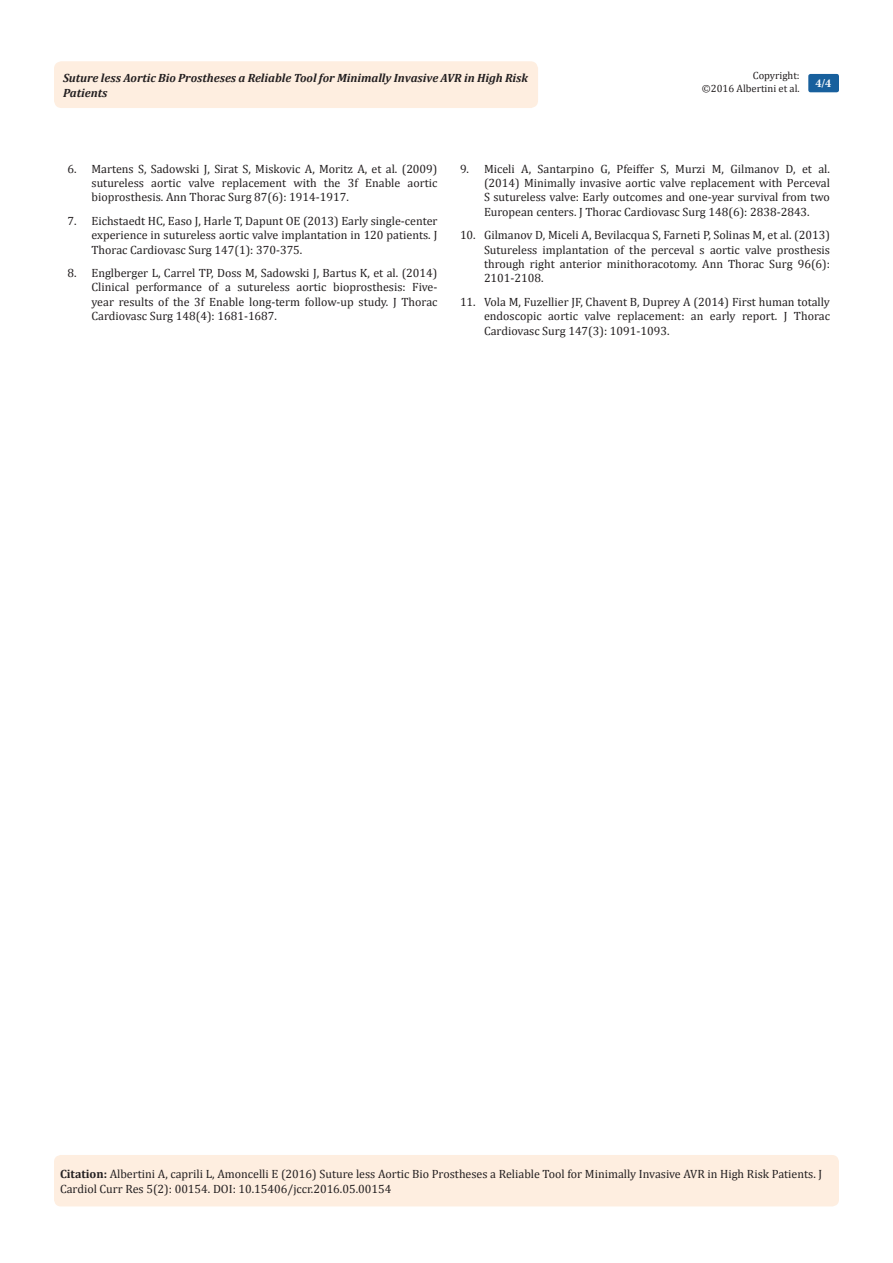
<style>
.page{position:relative;width:893px;height:1263px;background:#fff}
.page>*{position:absolute;margin:0;border:0;box-sizing:border-box;transform-origin:0 0}
.Citation{font:12px/14.4px "Cambria";color:#231f20;text-align:justify}
.t1{font:italic 700 12px/14.4px "Cambria";color:#231f20}
.t2{font:700 12px "Minion Pro";color:#fff}
.t3{font:10.5px "Cambria";color:#231f20}
.s1{font-weight:700}
</style>
<div class="page">
<div style="left:54px;top:61px;width:484px;height:47px;background:#feeee0;border-radius:8px"></div>
<div style="left:808px;top:74px;width:31px;height:18px;background:#18609d;border-radius:2px"></div>
<div style="left:54px;top:1155px;width:785px;height:51px;background:#feeee0;border-radius:7px"></div>
<p class="t3" style="left:753px;top:69px;width:48px">Copyright:</p>
<p class="t3" style="left:702px;top:82px;width:99px">©2016 Albertini et al.</p>
<p class="t1" style="left:63px;top:70px;width:466px">Suture less Aortic Bio Prostheses a Reliable Tool for Minimally Invasive AVR in High Risk<br>Patients</p>
<p class="t2" style="left:815px;top:75px;width:17px">4/4</p>
<p class="Citation" style="left:92px;top:161px;width:347px;text-indent:-24px">6. Martens S, Sadowski J, Sirat S, Miskovic A, Moritz A, et al. (2009) sutureless aortic valve replacement with the 3f Enable aortic bioprosthesis. Ann Thorac Surg 87(6): 1914-1917.</p>
<p class="Citation" style="left:92px;top:213px;width:347px;text-indent:-24px">7. Eichstaedt HC, Easo J, Harle T, Dapunt OE (2013) Early single-center experience in sutureless aortic valve implantation in 120 patients. J Thorac Cardiovasc Surg 147(1): 370-375.</p>
<p class="Citation" style="left:92px;top:266px;width:347px;text-indent:-24px">8. Englberger L, Carrel TP, Doss M, Sadowski J, Bartus K, et al. (2014)<br>Clinical performance of a sutureless aortic bioprosthesis: Five&shy;year results of the 3f Enable long-term follow-up study. J Thorac Cardiovasc Surg 148(4): 1681-1687.</p>
<p class="Citation" style="left:484px;top:161px;width:347px;text-indent:-24px">9. Miceli A, Santarpino G, Pfeiffer S, Murzi M, Gilmanov D, et al. (2014) Minimally invasive aortic valve replacement with Perceval S sutureless valve: Early outcomes and one-year survival from two European centers. J Thorac Cardiovasc Surg 148(6): 2838-2843.</p>
<p class="Citation" style="left:484px;top:228px;width:347px;text-indent:-24px">10. Gilmanov D, Miceli A, Bevilacqua S, Farneti P, Solinas M, et al. (2013)<br>Sutureless implantation of the perceval s aortic valve prosthesis through right anterior minithoracotomy. Ann Thorac Surg 96(6):<br>2101-2108.</p>
<p class="Citation" style="left:484px;top:294px;width:347px;text-indent:-24px">11. Vola M, Fuzellier JF, Chavent B, Duprey A (2014) First human totally endoscopic aortic valve replacement: an early report. J Thorac Cardiovasc Surg 147(3): 1091-1093.</p>
<p class="Citation" style="left:60px;top:1167px;width:764px"><span class="s1">Citation:</span> Albertini A, caprili L, Amoncelli E (2016) Suture less Aortic Bio Prostheses a Reliable Tool for Minimally Invasive AVR in High Risk Patients. J<br>Cardiol Curr Res 5(2): 00154. DOI: 10.15406/jccr.2016.05.00154</p>
</div>
